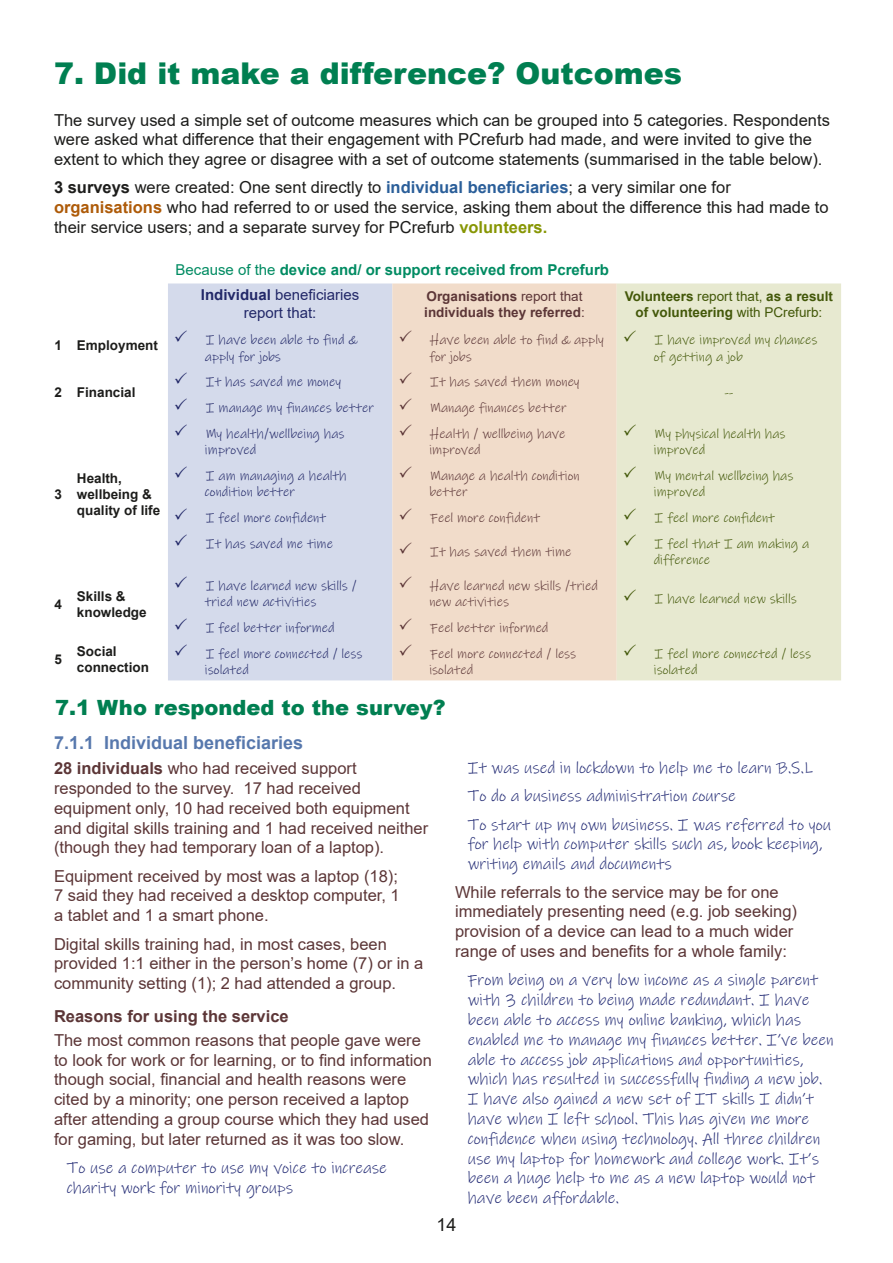
<style>
.page{position:relative;width:893px;height:1263px;background:#fff}
.page>*{position:absolute;margin:0;border:0;box-sizing:border-box;transform-origin:0 0}
.t1{font:900 30px "Arial";color:#007f51}
.t2{font:900 21px "Arial";color:#007f51}
.t3{font:700 18px "Arial";color:#5778ad}
.t4{font:18px "Arial";color:#1d1d1b}
.t5{font:16.5px/19.8px "Arial";color:#5c3637}
.t6{font:16.5px/19.8px "Ink Free";color:#272f77}
.t7{font:16.5px/19.8px "Arial";color:#1d1d1b}
.t8{font:700 16.5px "Arial";color:#5c3637}
.t9{font:700 15px/25.7px "Arial";color:#008b62}
.t10{font:15px "Arial";color:#222868}
.t11{font:13.5px/16.2px "Ink Free";color:#222868}
.t12{font:13.5px/16.2px "Ink Free";color:#5c3637}
.t13{font:13.5px/16.2px "Ink Free";color:#435809}
.t14{font:700 13.5px/16.2px "Arial";color:#1d1d1b}
.t15{font:700 13.5px/16.2px "Arial";color:#435809;text-align:center}
.t16{font:700 13.5px/16.2px "Arial";color:#5c3637}
.s1{font-weight:700}
.s2{font-weight:700;color:#2a5e99}
.s3{font-weight:700;color:#ae5b09}
.s4{font-weight:700;color:#879604}
.s5{font-weight:400}
.s6{color:#222868}
.s7{font-weight:400;color:#222868}
</style>
<div class="page">
<div style="left:168px;top:283px;width:224px;height:397px;background:#d4daeb"></div>
<div style="left:392px;top:283px;width:225px;height:397px;background:#f1dcca"></div>
<div style="left:617px;top:283px;width:224px;height:397px;background:#e7e9d0"></div>
<svg style="left:175px;top:330px;width:12px;height:12px"></svg>
<svg style="left:400px;top:330px;width:11px;height:12px"></svg>
<svg style="left:624px;top:330px;width:12px;height:12px"></svg>
<svg style="left:175px;top:372px;width:12px;height:12px"></svg>
<svg style="left:400px;top:372px;width:11px;height:12px"></svg>
<svg style="left:175px;top:398px;width:12px;height:12px"></svg>
<svg style="left:400px;top:398px;width:11px;height:12px"></svg>
<svg style="left:175px;top:424px;width:12px;height:12px"></svg>
<svg style="left:400px;top:424px;width:11px;height:12px"></svg>
<svg style="left:624px;top:424px;width:12px;height:12px"></svg>
<svg style="left:175px;top:466px;width:12px;height:12px"></svg>
<svg style="left:400px;top:466px;width:11px;height:12px"></svg>
<svg style="left:624px;top:466px;width:12px;height:12px"></svg>
<svg style="left:175px;top:508px;width:12px;height:12px"></svg>
<svg style="left:400px;top:508px;width:11px;height:12px"></svg>
<svg style="left:624px;top:508px;width:12px;height:12px"></svg>
<svg style="left:175px;top:534px;width:12px;height:12px"></svg>
<svg style="left:400px;top:542px;width:11px;height:12px"></svg>
<svg style="left:624px;top:534px;width:12px;height:12px"></svg>
<svg style="left:175px;top:576px;width:12px;height:12px"></svg>
<svg style="left:400px;top:576px;width:11px;height:12px"></svg>
<svg style="left:624px;top:589px;width:12px;height:12px"></svg>
<svg style="left:175px;top:618px;width:12px;height:12px"></svg>
<svg style="left:400px;top:618px;width:11px;height:12px"></svg>
<svg style="left:175px;top:644px;width:12px;height:12px"></svg>
<svg style="left:400px;top:644px;width:11px;height:12px"></svg>
<svg style="left:624px;top:644px;width:12px;height:12px"></svg>
<h1 class="t1" style="left:54px;top:51px;width:630px">7. Did it make a difference? Outcomes</h1>
<p class="t7" style="left:54px;top:110px;width:777px">The survey used a simple set of outcome measures which can be grouped into 5 categories. Respondents were asked what difference that their engagement with PCrefurb had made, and were invited to give the extent to which they agree or disagree with a set of outcome statements (summarised in the table below).</p>
<p class="t7" style="left:54px;top:178px;width:776px"><span class="s1">3 surveys</span> were created: One sent directly to <span class="s2">individual beneficiaries</span>; a very similar one for <span class="s3">organisations</span> who had referred to or used the service, asking them about the difference this had made to their service users; and a separate survey for PCrefurb <span class="s4">volunteers.</span></p>
<p class="t9" style="left:201px;top:257px;width:410px;text-indent:-25px"><span class="s5">Because of the</span> device and/ or support received from Pcrefurb<br><span class="s6">Individual</span> <span class="s7">beneficiaries</span></p>
<p class="t10" style="left:244px;top:303px;width:74px">report that:</p>
<p class="t16" style="left:424px;top:288px;width:162px">Organisations <span class="s5">report that </span>individuals they referred<span class="s5">:</span></p>
<p class="t15" style="left:625px;top:288px;width:210px">Volunteers <span class="s5">report that,</span> as a result of volunteering <span class="s5">with PCrefurb:</span></p>
<p class="t14" style="left:54px;top:338px;width:105px">1 Employment</p>
<p class="t11" style="left:205px;top:332px;width:154px">I have been able to find &amp; apply for jobs</p>
<p class="t12" style="left:429px;top:332px;width:176px">Have been able to find &amp; apply for jobs</p>
<p class="t13" style="left:654px;top:332px;width:165px">I have improved my chances of getting a job</p>
<p class="t14" style="left:54px;top:385px;width:82px">2 Financial</p>
<p class="t11" style="left:206px;top:374px;width:137px">It has saved me money</p>
<p class="t12" style="left:430px;top:374px;width:151px">It has saved them money</p>
<p class="t13" style="left:724px;top:384px;width:11px">--</p>
<p class="t14" style="left:54px;top:486px;width:9px">3</p>
<p class="t14" style="left:77px;top:470px;width:85px">Health, wellbeing &amp; quality of life</p>
<p class="t11" style="left:206px;top:400px;width:170px">I manage my finances better</p>
<p class="t12" style="left:430px;top:400px;width:138px">Manage finances better</p>
<p class="t11" style="left:205px;top:426px;width:141px">My health/wellbeing has improved</p>
<p class="t12" style="left:429px;top:426px;width:137px">Health / wellbeing have improved</p>
<p class="t13" style="left:654px;top:426px;width:133px">My physical health has improved</p>
<p class="t11" style="left:205px;top:468px;width:143px">I am managing a health condition better</p>
<p class="t12" style="left:429px;top:468px;width:152px">Manage a health condition better</p>
<p class="t13" style="left:654px;top:468px;width:141px">My mental wellbeing has improved</p>
<p class="t11" style="left:206px;top:510px;width:122px">I feel more confident</p>
<p class="t12" style="left:430px;top:510px;width:111px">Feel more confident</p>
<p class="t13" style="left:654px;top:510px;width:122px">I feel more confident</p>
<p class="t11" style="left:206px;top:536px;width:129px">It has saved me time</p>
<p class="t12" style="left:430px;top:544px;width:143px">It has saved them time</p>
<p class="t13" style="left:654px;top:536px;width:157px">I feel that I am making a difference</p>
<p class="t14" style="left:54px;top:597px;width:9px">4</p>
<p class="t14" style="left:77px;top:588px;width:71px">Skills &amp; knowledge</p>
<p class="t11" style="left:205px;top:578px;width:153px">I have learned new skills / tried new activities</p>
<p class="t12" style="left:429px;top:578px;width:170px">Have learned new skills /tried new activities</p>
<p class="t11" style="left:206px;top:620px;width:130px">I feel better informed</p>
<p class="t12" style="left:430px;top:620px;width:120px">Feel better informed</p>
<p class="t13" style="left:654px;top:591px;width:144px">I have learned new skills</p>
<p class="t14" style="left:54px;top:652px;width:9px">5</p>
<p class="t14" style="left:77px;top:643px;width:74px">Social connection</p>
<p class="t11" style="left:205px;top:646px;width:159px">I feel more connected / less isolated</p>
<p class="t12" style="left:429px;top:646px;width:148px">Feel more connected / less isolated</p>
<p class="t13" style="left:654px;top:646px;width:159px">I feel more connected / less isolated</p>
<p class="t2" style="left:55px;top:693px;width:392px">7.1 Who responded to the survey?</p>
<p class="t3" style="left:54px;top:730px;width:251px">7.1.1 Individual beneficiaries</p>
<p class="t5" style="left:54px;top:758px;width:376px"><span class="s1">28 individuals</span> who had received support responded to the survey. 17 had received equipment only, 10 had received both equipment and digital skills training and 1 had received neither (though they had temporary loan of a laptop).</p>
<p class="t5" style="left:54px;top:866px;width:347px;text-align:justify">Equipment received by most was a laptop (18); 7 said they had received a desktop computer, 1 a tablet and 1 a smart phone.</p>
<p class="t5" style="left:54px;top:934px;width:371px">Digital skills training had, in most cases, been provided 1:1 either in the person’s home (7) or in a community setting (1); 2 had attended a group.</p>
<p class="t8" style="left:54px;top:1004px;width:236px">Reasons for using the service</p>
<p class="t5" style="left:54px;top:1030px;width:379px">The most common reasons that people gave were to look for work or for learning, or to find information though social, financial and health reasons were cited by a minority; one person received a laptop after attending a group course which they had used for gaming, but later returned as it was too slow.</p>
<p class="t6" style="left:67px;top:1158px;width:322px">To use a computer to use my voice to increase charity work for minority groups</p>
<p class="t6" style="left:468px;top:754px;width:365px;line-height:28.3px">It was used in lockdown to help me to learn B.S.L<br>To do a business administration course<br>To start up my own business. I was referred to you</p>
<p class="t6" style="left:468px;top:834px;width:356px">for help with computer skills such as, book keeping, writing emails and documents</p>
<p class="t5" style="left:455px;top:882px;width:344px">While referrals to the service may be for one immediately presenting need (e.g. job seeking) provision of a device can lead to a much wider range of uses and benefits for a whole family:</p>
<p class="t6" style="left:468px;top:970px;width:368px">From being on a very low income as a single parent with 3 children to being made redundant. I have been able to access my online banking, which has enabled me to manage my finances better. I’ve been able to access job applications and opportunities, which has resulted in successfully finding a new job.<br>I have also gained a new set of IT skills I didn’t have when I left school. This has given me more confidence when using technology. All three children use my laptop for homework and college work. It’s been a huge help to me as a new laptop would not have been affordable.</p>
<p class="t4" style="left:436px;top:1212px;width:22px">14</p>
</div>
